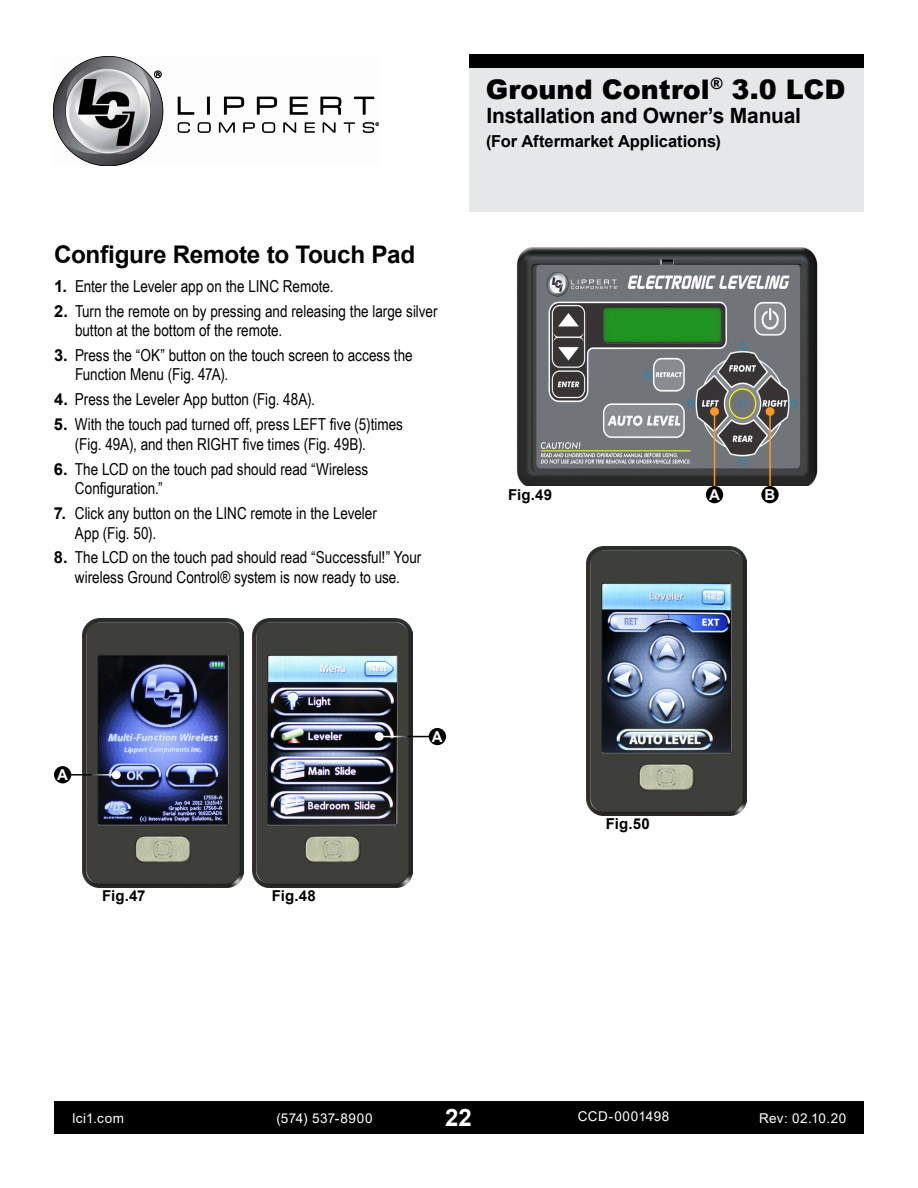
<style>
.page{position:relative;width:918px;height:1188px;background:#fff}
.page>*{position:absolute;margin:0;border:0;box-sizing:border-box;transform-origin:0 0}
.t1{font:900 27px "Arial";color:#000}
.t2{font:700 24.3px "Arial";letter-spacing:-.015em;color:#000}
.t3{font:700 24px "Arial";color:#fff}
.t4{font:700 21px "Arial";letter-spacing:-.01em;color:#000}
.t5{font:16.5px/19.5px "Arial Narrow";color:#000}
.t6{font:700 16.5px "Arial";letter-spacing:-.005em;color:#000}
.t7{font:700 15px "Arial";letter-spacing:.01em;color:#000}
.t8{font:700 15px "Arial";color:#fff}
.t9{font:13.5px "Arial";letter-spacing:.035em;color:#fff}
.s1{font-family:"Arial";font-weight:700}
</style>
<div class="page">
<div style="left:54px;top:1102px;width:810px;height:32px;background:#000"></div>
<div style="left:469px;top:54px;width:395px;height:158px;background:#e6e7e8"></div>
<div style="left:469px;top:54px;width:395px;height:14px;background:#000"></div>
<img style="left:54px;top:56px;width:325px;height:110px">
<img style="left:252px;top:619px;width:161px;height:269px">
<img style="left:83px;top:619px;width:160px;height:269px">
<img style="left:516px;top:247px;width:302px;height:239px">
<img style="left:586px;top:546px;width:161px;height:269px">
<hr style="left:63px;top:774px;width:54px;height:2px;background:#fff">
<div style="left:54px;top:766px;width:17px;height:17px;background:#000;border-radius:50%"></div>
<div style="left:113px;top:771px;width:7px;height:7px;background:#fff;border-radius:50%"></div>
<div style="left:112px;top:770px;width:9px;height:9px;border:2px solid #fff;border-radius:50%"></div>
<div style="left:376px;top:733px;width:7px;height:7px;background:#fff;border-radius:50%"></div>
<div style="left:375px;top:732px;width:9px;height:9px;border:2px solid #fff;border-radius:50%"></div>
<hr style="left:383px;top:736px;width:54px;height:1px;background:#fff">
<div style="left:429px;top:728px;width:17px;height:17px;background:#000;border-radius:50%"></div>
<div style="left:711px;top:408px;width:7px;height:7px;background:#f89925;border-radius:50%"></div>
<div style="left:710px;top:407px;width:9px;height:9px;border:2px solid #f89925;border-radius:50%"></div>
<hr style="left:714px;top:415px;width:1px;height:71px;background:#f89925">
<div style="left:706px;top:486px;width:17px;height:17px;background:#000;border-radius:50%"></div>
<div style="left:766px;top:408px;width:8px;height:7px;background:#f89925;border-radius:50%"></div>
<div style="left:766px;top:407px;width:8px;height:9px;border:2px solid #f89925;border-radius:50%"></div>
<hr style="left:769px;top:415px;width:2px;height:71px;background:#f89925">
<div style="left:761px;top:486px;width:18px;height:17px;background:#000;border-radius:50%"></div>
<h2 class="t2" style="left:54px;top:237px;width:363px">Configure Remote to Touch Pad</h2>
<p class="t5" style="left:54px;top:275px;width:281px"><span class="s1">1.</span> Enter the Leveler app on the LINC Remote.</p>
<p class="t5" style="left:75px;top:300px;width:364px;text-indent:-21px"><span class="s1">2.</span> Turn the remote on by pressing and releasing the large silver button at the bottom of the remote.</p>
<p class="t5" style="left:75px;top:345px;width:339px;text-indent:-21px"><span class="s1">3.</span> Press the “OK” button on the touch screen to access the<br>Function Menu (Fig. 47A).</p>
<p class="t5" style="left:54px;top:389px;width:263px"><span class="s1">4.</span> Press the Leveler App button (Fig. 48A).</p>
<p class="t5" style="left:75px;top:414px;width:330px;text-indent:-21px"><span class="s1">5.</span> With the touch pad turned off, press LEFT five (5)times (Fig. 49A), and then RIGHT five times (Fig. 49B).</p>
<p class="t5" style="left:75px;top:458px;width:295px;text-indent:-21px"><span class="s1">6.</span> The LCD on the touch pad should read “Wireless<br>Configuration.”</p>
<p class="t5" style="left:75px;top:503px;width:303px;text-indent:-21px"><span class="s1">7.</span> Click any button on the LINC remote in the Leveler<br>App (Fig. 50).</p>
<p class="t5" style="left:54px;top:547px;width:369px;text-align:center"><span class="s1">8.</span> The LCD on the touch pad should read “Successful!” Your wireless Ground Control® system is now ready to use.</p>
<h1 class="t1" style="left:486px;top:70px;width:361px">Ground Control<sup>®</sup> 3.0 LCD</h1>
<p class="t4" style="left:487px;top:101px;width:316px">Installation and Owner’s Manual</p>
<p class="t6" style="left:486px;top:130px;width:236px">(For Aftermarket Applications)</p>
<p class="t7" style="left:508px;top:484px;width:45px">Fig.49</p>
<p class="t8" style="left:709px;top:484px;width:12px">A</p>
<p class="t8" style="left:765px;top:484px;width:12px">B</p>
<p class="t8" style="left:57px;top:764px;width:12px">A</p>
<p class="t7" style="left:102px;top:886px;width:45px">Fig.47</p>
<p class="t7" style="left:272px;top:886px;width:46px">Fig.48</p>
<p class="t8" style="left:432px;top:726px;width:12px">A</p>
<p class="t7" style="left:606px;top:813px;width:45px">Fig.50</p>
<p class="t9" style="left:72px;top:1109px;width:53px">lci1.com</p>
<p class="t9" style="left:276px;top:1109px;width:98px">(574) 537-8900</p>
<h3 class="t3" style="left:445px;top:1101px;width:28px">22</h3>
<p class="t9" style="left:578px;top:1107px;width:93px">CCD-0001498</p>
<p class="t9" style="left:759px;top:1109px;width:89px">Rev: 02.10.20</p>
</div>
